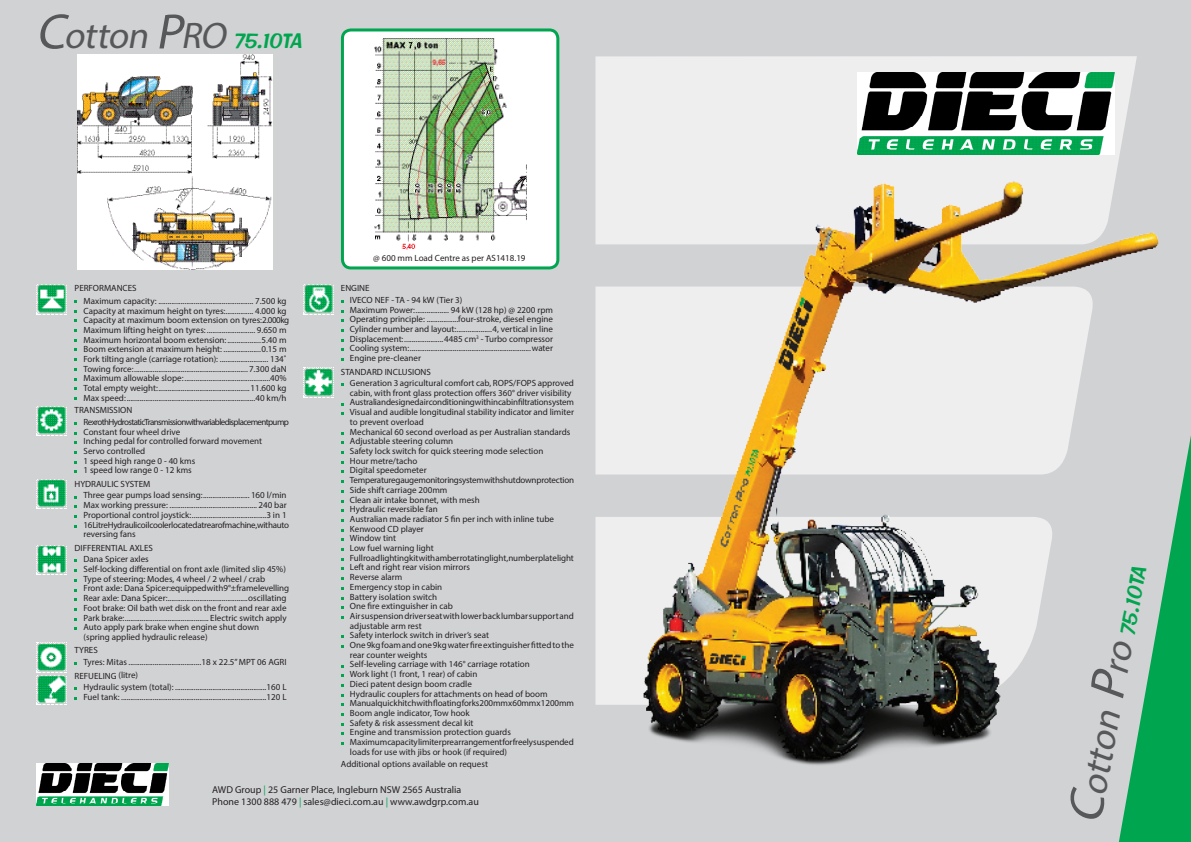
<style>
.page{position:relative;width:1191px;height:842px;background:#d1d2d4}
.page>*{position:absolute;margin:0;border:0;box-sizing:border-box;transform-origin:0 0}
.t1{font:italic 37px "Myriad Pro";color:#57585a}
.t2{font:10px "Myriad Pro";color:#231f20}
.t3{font:9px/9.7px "Myriad Pro";color:#231f20}
.t4{font:9px/9.7px "Myriad Pro";letter-spacing:-.03em;color:#231f20}
.t5{font:9px "Myriad Pro";letter-spacing:-.02em;color:#231f20}
.t6{font:9px "Myriad Pro";letter-spacing:-.065em;color:#231f20}
.t7{font:9px "Myriad Pro";letter-spacing:-.025em;color:#231f20}
.s1{font-size:50px}
.s2{font-family:"Impress BT";font-size:21px;color:#00a54f}
.s3{color:#00a54f}
</style>
<div class="page">
<div style="left:595px;top:56px;width:542px;height:188px;background:#eeeeef"></div>
<svg style="left:1119px;top:435px;width:72px;height:407px;background:#13a95b"></svg>
<img style="left:78px;top:55px;width:194px;height:214px">
<img style="left:36px;top:284px;width:31px;height:30px">
<img style="left:36px;top:406px;width:31px;height:30px">
<img style="left:36px;top:479px;width:31px;height:30px">
<img style="left:36px;top:545px;width:31px;height:29px">
<img style="left:36px;top:643px;width:31px;height:29px">
<img style="left:36px;top:675px;width:31px;height:30px">
<img style="left:303px;top:284px;width:31px;height:30px">
<img style="left:303px;top:368px;width:31px;height:29px">
<div style="left:342px;top:30px;width:216px;height:238px;background:#fff;border-radius:9px"></div>
<img style="left:374px;top:39px;width:153px;height:211px">
<div style="left:341px;top:28px;width:218px;height:241px;border:3px solid #00a54f;border-radius:9px"></div>
<img style="left:858px;top:72px;width:256px;height:82px">
<img style="left:36px;top:763px;width:133px;height:43px">
<img style="left:596px;top:173px;width:580px;height:645px">
<p class="t1" style="left:36px;top:13px;width:272px"><span class="s1">C</span>otton <span class="s1">P</span>RO <span class="s2">75.10TA</span></p>
<p class="t3" style="left:75px;top:283px;width:64px">PERFORMANCES</p>
<p class="t3" style="left:84px;top:296px;width:205px">Maximum capacity: ................................................... 7.500 kg</p>
<p class="t3" style="left:84px;top:305px;width:205px">Capacity at maximum height on tyres:............... 4.000 kg</p>
<p class="t3" style="left:84px;top:315px;width:207px">Capacity at maximum boom extension on tyres:2.000 kg</p>
<p class="t3" style="left:84px;top:325px;width:205px">Maximum lifting height on tyres: .......................... 9.650 m</p>
<p class="t3" style="left:84px;top:335px;width:205px">Maximum horizontal boom extension:..................5.40 m</p>
<p class="t3" style="left:84px;top:344px;width:205px">Boom extension at maximum height: ....................0.15 m</p>
<p class="t3" style="left:84px;top:354px;width:205px">Fork tilting angle (carriage rotation): .......................... 134˚</p>
<p class="t3" style="left:84px;top:364px;width:205px">Towing force:............................................................. 7.300 daN</p>
<p class="t3" style="left:84px;top:373px;width:205px">Maximum allowable slope:..............................................40%</p>
<p class="t3" style="left:84px;top:383px;width:205px">Total empty weight:.................................................11.600 kg</p>
<p class="t3" style="left:84px;top:393px;width:205px">Max speed:.....................................................................40 km/h</p>
<p class="t3" style="left:75px;top:405px;width:59px">TRANSMISSION</p>
<p class="t6" style="left:84px;top:416px;width:207px">Rexroth Hydrostatic Transmission with variable displacement pump</p>
<p class="t3" style="left:84px;top:427px;width:98px">Constant four wheel drive</p>
<p class="t3" style="left:84px;top:436px;width:180px">Inching pedal for controlled forward movement</p>
<p class="t3" style="left:84px;top:446px;width:63px">Servo controlled</p>
<p class="t3" style="left:84px;top:456px;width:113px">1 speed high range 0 - 40 kms</p>
<p class="t3" style="left:84px;top:465px;width:110px">1 speed low range 0 - 12 kms</p>
<p class="t3" style="left:75px;top:479px;width:77px">HYDRAULIC SYSTEM</p>
<p class="t3" style="left:84px;top:490px;width:205px">Three gear pumps load sensing:......................... 160 l/min</p>
<p class="t3" style="left:84px;top:500px;width:205px">Max working pressure: ............................................... 240 bar</p>
<p class="t3" style="left:84px;top:510px;width:205px">Proportional control joystick:........................................3 in 1</p>
<p class="t4" style="left:84px;top:519px;width:207px">16 Litre Hydraulic oil cooler located at rear of machine, with auto reversing fans</p>
<p class="t3" style="left:75px;top:543px;width:80px">DIFFERENTIAL AXLES</p>
<p class="t3" style="left:84px;top:554px;width:67px">Dana Spicer axles</p>
<p class="t3" style="left:84px;top:564px;width:204px">Self-locking differential on front axle (limited slip 45%)</p>
<p class="t3" style="left:84px;top:574px;width:183px">Type of steering: Modes, 4 wheel / 2 wheel / crab</p>
<p class="t3" style="left:84px;top:583px;width:207px">Front axle: Dana Spicer:equipped with 9°± frame levelling</p>
<p class="t3" style="left:84px;top:593px;width:205px">Rear axle: Dana Spicer:...........................................oscillating</p>
<p class="t3" style="left:84px;top:603px;width:205px">Foot brake: Oil bath wet disk on the front and rear axle</p>
<p class="t3" style="left:84px;top:612px;width:205px">Park brake:............................................. Electric switch apply</p>
<p class="t3" style="left:84px;top:622px;width:177px">Auto apply park brake when engine shut down (spring applied hydraulic release)</p>
<p class="t3" style="left:75px;top:645px;width:25px">TYRES</p>
<p class="t3" style="left:84px;top:657px;width:205px">Tyres: Mitas .......................................18 x 22.5” MPT 06 AGRI</p>
<p class="t3" style="left:75px;top:670px;width:65px">REFUELING (litre)</p>
<p class="t3" style="left:84px;top:682px;width:205px">Hydraulic system (total): .................................................160 L</p>
<p class="t3" style="left:84px;top:692px;width:205px">Fuel tank: ..............................................................................120 L</p>
<p class="t3" style="left:373px;top:253px;width:154px">@ 600 mm Load Centre as per AS1418.19</p>
<p class="t3" style="left:341px;top:283px;width:30px">ENGINE</p>
<p class="t3" style="left:350px;top:295px;width:114px">IVECO NEF - TA - 94 kW (Tier 3)</p>
<p class="t3" style="left:350px;top:304px;width:205px">Maximum Power:.................. 94 kW (128 hp) @ 2200 rpm</p>
<p class="t3" style="left:350px;top:314px;width:205px">Operating principle: .................four-stroke, diesel engine</p>
<p class="t3" style="left:350px;top:324px;width:205px">Cylinder number and layout:...................4, vertical in line</p>
<p class="t3" style="left:350px;top:334px;width:205px">Displacement:.....................4485 cm<sup>3</sup> - Turbo compressor</p>
<p class="t3" style="left:350px;top:343px;width:205px">Cooling system:.................................................................water</p>
<p class="t3" style="left:350px;top:353px;width:73px">Engine pre-cleaner</p>
<p class="t3" style="left:341px;top:366px;width:91px">STANDARD INCLUSIONS</p>
<p class="t3" style="left:350px;top:378px;width:225px">Generation 3 agricultural comfort cab, ROPS/FOPS approved</p>
<p class="t3" style="left:350px;top:388px;width:223px">cabin, with front glass protection offers 360° driver visibility</p>
<p class="t5" style="left:350px;top:397px;width:225px">Australian designed air conditioning with in cabin filtration system</p>
<p class="t3" style="left:350px;top:407px;width:225px">Visual and audible longitudinal stability indicator and limiter</p>
<p class="t3" style="left:350px;top:417px;width:75px">to prevent overload</p>
<p class="t3" style="left:350px;top:427px;width:222px">Mechanical 60 second overload as per Australian standards</p>
<p class="t3" style="left:350px;top:436px;width:105px">Adjustable steering column</p>
<p class="t3" style="left:350px;top:446px;width:195px">Safety lock switch for quick steering mode selection</p>
<p class="t3" style="left:350px;top:456px;width:69px">Hour metre/tacho</p>
<p class="t3" style="left:350px;top:465px;width:78px">Digital speedometer</p>
<p class="t7" style="left:350px;top:474px;width:226px">Temperature gauge monitoring system with shut down protection</p>
<p class="t3" style="left:350px;top:485px;width:99px">Side shift carriage 200mm</p>
<p class="t3" style="left:350px;top:494px;width:131px">Clean air intake bonnet, with mesh</p>
<p class="t3" style="left:350px;top:504px;width:89px">Hydraulic reversible fan</p>
<p class="t3" style="left:350px;top:514px;width:205px">Australian made radiator 5 fin per inch with inline tube</p>
<p class="t3" style="left:350px;top:524px;width:75px">Kenwood CD player</p>
<p class="t3" style="left:350px;top:533px;width:48px">Window tint</p>
<p class="t3" style="left:350px;top:543px;width:85px">Low fuel warning light</p>
<p class="t3" style="left:350px;top:553px;width:225px">Full road lighting kit with amber rotating light, number plate light</p>
<p class="t3" style="left:350px;top:562px;width:121px">Left and right rear vision mirrors</p>
<p class="t3" style="left:350px;top:572px;width:54px">Reverse alarm</p>
<p class="t3" style="left:350px;top:582px;width:94px">Emergency stop in cabin</p>
<p class="t3" style="left:350px;top:591px;width:89px">Battery isolation switch</p>
<p class="t3" style="left:350px;top:601px;width:104px">One fire extinguisher in cab</p>
<p class="t3" style="left:350px;top:611px;width:225px">Air suspension driver seat with lower back lumbar support and adjustable arm rest</p>
<p class="t3" style="left:350px;top:630px;width:141px">Safety interlock switch in driver’s seat</p>
<p class="t3" style="left:350px;top:640px;width:225px">One 9kg foam and one 9kg water fire extinguisher fitted to the rear counter weights</p>
<p class="t3" style="left:350px;top:659px;width:181px">Self-leveling carriage with 146° carriage rotation</p>
<p class="t3" style="left:350px;top:669px;width:129px">Work light (1 front, 1 rear) of cabin</p>
<p class="t3" style="left:350px;top:679px;width:123px">Dieci patent design boom cradle</p>
<p class="t3" style="left:350px;top:688px;width:199px">Hydraulic couplers for attachments on head of boom</p>
<p class="t3" style="left:350px;top:698px;width:225px">Manual quick hitch with floating forks 200mm x 60mm x 1200mm</p>
<p class="t3" style="left:350px;top:708px;width:121px">Boom angle indicator, Tow hook</p>
<p class="t3" style="left:350px;top:718px;width:125px">Safety &amp; risk assessment decal kit</p>
<p class="t3" style="left:350px;top:727px;width:162px">Engine and transmission protection guards</p>
<p class="t3" style="left:350px;top:737px;width:225px">Maximum capacity limiter pre arrangement for freely suspended</p>
<p class="t3" style="left:350px;top:747px;width:159px">loads for use with jibs or hook (if required)</p>
<p class="t3" style="left:341px;top:759px;width:149px">Additional options available on request</p>
<p class="t2" style="left:212px;top:783px;width:250px">AWD Group <span class="s3">|</span> 25 Garner Place, Ingleburn NSW 2565 Australia</p>
<p class="t2" style="left:212px;top:795px;width:268px">Phone 1300 888 479 <span class="s3">|</span> sales@dieci.com.au <span class="s3">|</span> www.awdgrp.com.au</p>
<p class="t1" style="left:1065px;top:819px;width:263px;rotate:-80deg"><span class="s1">C</span>otton <span class="s1">P</span>ro <span class="s2">75.10TA</span></p>
</div>
